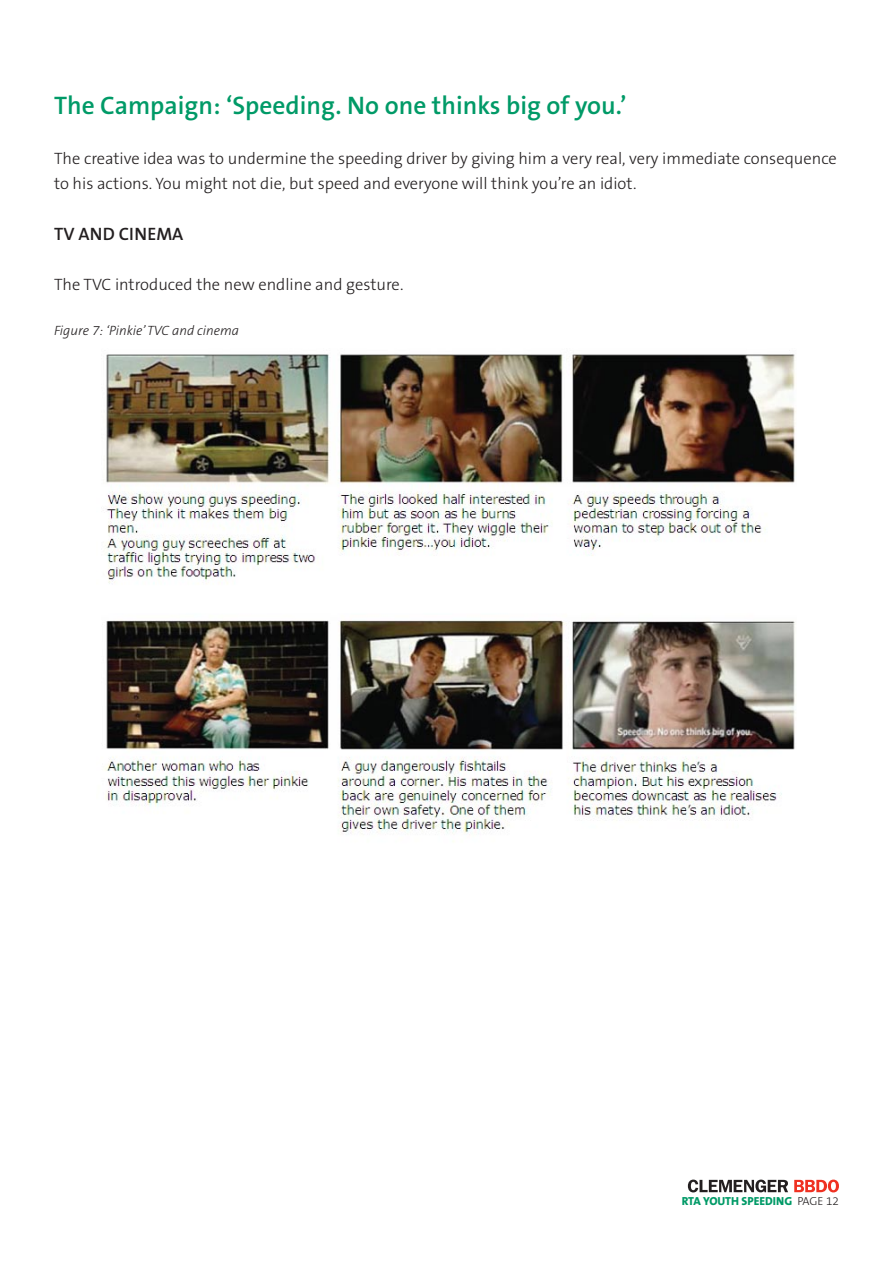
<style>
.page{position:relative;width:893px;height:1263px;background:#fff}
.page>*{position:absolute;margin:0;border:0;box-sizing:border-box;transform-origin:0 0}
.t1{font:600 25.5px "The Sans B6";color:#009a67}
.t2{font:600 18px "The Sans B6";color:#231f20}
.t3{font:300 16.5px/24.8px "The Sans B3";color:#231f20}
.t4{font:italic 300 13.5px "The Sans B3";color:#231f20}
.t5{font:800 11.7px "The Sans B8";color:#009a67}
.s1{font-family:"The Sans B3";font-weight:300;color:#231f20}
</style>
<div class="page">
<svg style="left:688px;top:1179px;width:100px;height:13px"></svg>
<svg style="left:794px;top:1179px;width:45px;height:13px"></svg>
<img style="left:105px;top:354px;width:691px;height:488px">
<h1 class="t1" style="left:54px;top:92px;width:574px">The Campaign: ‘Speeding. No one thinks big of you.’</h1>
<p class="t3" style="left:54px;top:147px;width:784px">The creative idea was to undermine the speeding driver by giving him a very real, very immediate consequence to his actions. You might not die, but speed and everyone will think you’re an idiot.</p>
<p class="t2" style="left:54px;top:225px;width:75px">TV an d cine</p>
<p class="t2" style="left:156px;top:225px;width:27px">ma</p>
<p class="t3" style="left:54px;top:273px;width:351px">The TVC introduced the new endline and gesture.</p>
<p class="t4" style="left:54px;top:323px;width:187px">Figure 7: ‘Pinkie’ TVC and cinema</p>
<p class="t5" style="left:682px;top:1195px;width:159px">RTA YOUTH SPEEDING <span class="s1">Page 12</span></p>
</div>
